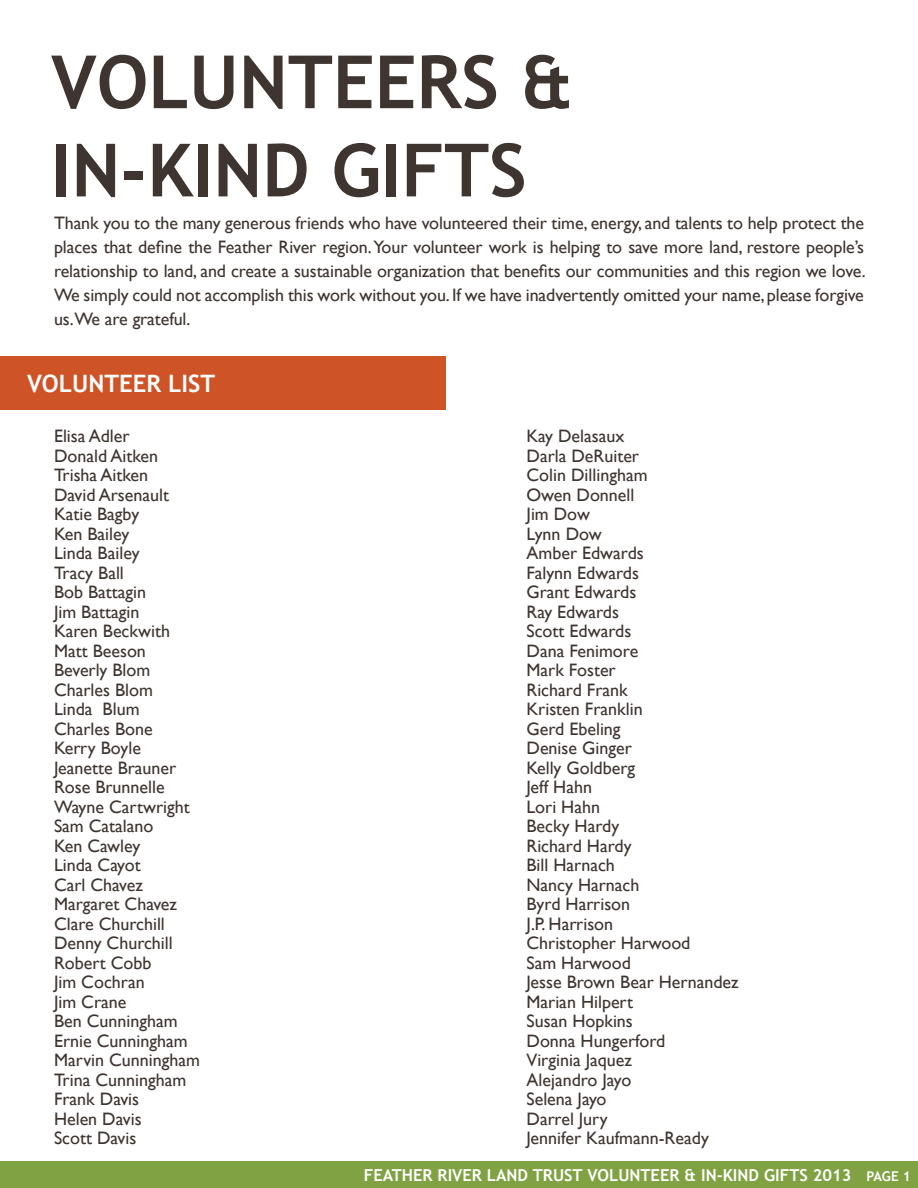
<style>
.page{position:relative;width:918px;height:1188px;background:#fff}
.page>*{position:absolute;margin:0;border:0;box-sizing:border-box;transform-origin:0 0}
.t1{font:700 73.5px "Trebuchet MS";color:#3e3430}
.t2{font:700 24px "Trebuchet MS";color:#fff}
.Paragraph_Style_4{font:18px "Gill Sans";color:#3e3430}
.Paragraph_Style_1{font:18px/24px "Gill Sans";letter-spacing:-.005em;color:#3e3430;text-align:justify}
.t3{font:700 16.5px "Trebuchet MS";color:#fff}
.s1{font-size:13.5px}
</style>
<div class="page">
<div style="left:0;top:356px;width:446px;height:54px;background:#ce5427"></div>
<div style="left:0;top:1161px;width:918px;height:27px;background:#80a243"></div>
<p class="t1" style="left:51px;top:36px;width:523px">VOLUNTEERS &amp;</p>
<p class="t1" style="left:51px;top:124px;width:477px">IN-KIND GIFTS</p>
<p class="Paragraph_Style_1" style="left:54px;top:211px;width:813px">Thank you to the many generous friends who have volunteered their time, energy, and talents to help protect the places that define the Feather River region. Your volunteer work is helping to save more land, restore people’s relationship to land, and create a sustainable organization that benefits our communities and this region we love.<br>We simply could not accomplish this work without you. If we have inadvertently omitted your name, please forgive us.We are grateful.</p>
<p class="t2" style="left:27px;top:368px;width:190px">VOLUNTEER LIST</p>
<p class="Paragraph_Style_4" style="left:54px;top:426px;width:77px">Elisa Adler</p>
<p class="Paragraph_Style_4" style="left:54px;top:445px;width:106px">Donald Aitken</p>
<p class="Paragraph_Style_4" style="left:54px;top:465px;width:96px">Trisha Aitken</p>
<p class="Paragraph_Style_4" style="left:54px;top:484px;width:117px">David Arsenault</p>
<p class="Paragraph_Style_4" style="left:54px;top:504px;width:87px">Katie Bagby</p>
<p class="Paragraph_Style_4" style="left:54px;top:523px;width:77px">Ken Bailey</p>
<p class="Paragraph_Style_4" style="left:54px;top:543px;width:87px">Linda Bailey</p>
<p class="Paragraph_Style_4" style="left:54px;top:562px;width:71px">Tracy Ball</p>
<p class="Paragraph_Style_4" style="left:54px;top:582px;width:94px">Bob Battagin</p>
<p class="Paragraph_Style_4" style="left:54px;top:601px;width:87px">Jim Battagin</p>
<p class="Paragraph_Style_4" style="left:54px;top:621px;width:118px">Karen Beckwith</p>
<p class="Paragraph_Style_4" style="left:54px;top:640px;width:93px">Matt Beeson</p>
<p class="Paragraph_Style_4" style="left:54px;top:660px;width:98px">Beverly Blom</p>
<p class="Paragraph_Style_4" style="left:54px;top:679px;width:100px">Charles Blom</p>
<p class="Paragraph_Style_4" style="left:54px;top:699px;width:87px">Linda Blum</p>
<p class="Paragraph_Style_4" style="left:54px;top:718px;width:100px">Charles Bone</p>
<p class="Paragraph_Style_4" style="left:54px;top:738px;width:89px">Kerry Boyle</p>
<p class="Paragraph_Style_4" style="left:54px;top:757px;width:124px">Jeanette Brauner</p>
<p class="Paragraph_Style_4" style="left:54px;top:777px;width:112px">Rose Brunnelle</p>
<p class="Paragraph_Style_4" style="left:54px;top:796px;width:137px">Wayne Cartwright</p>
<p class="Paragraph_Style_4" style="left:54px;top:816px;width:101px">Sam Catalano</p>
<p class="Paragraph_Style_4" style="left:54px;top:835px;width:88px">Ken Cawley</p>
<p class="Paragraph_Style_4" style="left:54px;top:855px;width:88px">Linda Cayot</p>
<p class="Paragraph_Style_4" style="left:54px;top:874px;width:90px">Carl Chavez</p>
<p class="Paragraph_Style_4" style="left:54px;top:894px;width:125px">Margaret Chavez</p>
<p class="Paragraph_Style_4" style="left:54px;top:913px;width:112px">Clare Churchill</p>
<p class="Paragraph_Style_4" style="left:54px;top:933px;width:120px">Denny Churchill</p>
<p class="Paragraph_Style_4" style="left:54px;top:952px;width:99px">Robert Cobb</p>
<p class="Paragraph_Style_4" style="left:54px;top:972px;width:92px">Jim Cochran</p>
<p class="Paragraph_Style_4" style="left:54px;top:991px;width:74px">Jim Crane</p>
<p class="Paragraph_Style_4" style="left:54px;top:1011px;width:125px">Ben Cunningham</p>
<p class="Paragraph_Style_4" style="left:54px;top:1030px;width:135px">Ernie Cunningham</p>
<p class="Paragraph_Style_4" style="left:54px;top:1050px;width:148px">Marvin Cunningham</p>
<p class="Paragraph_Style_4" style="left:54px;top:1069px;width:134px">Trina Cunningham</p>
<p class="Paragraph_Style_4" style="left:54px;top:1089px;width:87px">Frank Davis</p>
<p class="Paragraph_Style_4" style="left:54px;top:1108px;width:89px">Helen Davis</p>
<p class="Paragraph_Style_4" style="left:54px;top:1128px;width:84px">Scott Davis</p>
<p class="Paragraph_Style_4" style="left:526px;top:426px;width:100px">Kay Delasaux</p>
<p class="Paragraph_Style_4" style="left:526px;top:445px;width:114px">Darla DeRuiter</p>
<p class="Paragraph_Style_4" style="left:526px;top:465px;width:123px">Colin Dillingham</p>
<p class="Paragraph_Style_4" style="left:526px;top:484px;width:109px">Owen Donnell</p>
<p class="Paragraph_Style_4" style="left:526px;top:504px;width:65px">Jim Dow</p>
<p class="Paragraph_Style_4" style="left:526px;top:523px;width:77px">Lynn Dow</p>
<p class="Paragraph_Style_4" style="left:526px;top:543px;width:119px">Amber Edwards</p>
<p class="Paragraph_Style_4" style="left:526px;top:562px;width:114px">Falynn Edwards</p>
<p class="Paragraph_Style_4" style="left:526px;top:582px;width:111px">Grant Edwards</p>
<p class="Paragraph_Style_4" style="left:526px;top:601px;width:94px">Ray Edwards</p>
<p class="Paragraph_Style_4" style="left:526px;top:621px;width:106px">Scott Edwards</p>
<p class="Paragraph_Style_4" style="left:526px;top:640px;width:113px">Dana Fenimore</p>
<p class="Paragraph_Style_4" style="left:526px;top:660px;width:91px">Mark Foster</p>
<p class="Paragraph_Style_4" style="left:526px;top:679px;width:103px">Richard Frank</p>
<p class="Paragraph_Style_4" style="left:526px;top:699px;width:118px">Kristen Franklin</p>
<p class="Paragraph_Style_4" style="left:526px;top:718px;width:96px">Gerd Ebeling</p>
<p class="Paragraph_Style_4" style="left:526px;top:738px;width:107px">Denise Ginger</p>
<p class="Paragraph_Style_4" style="left:526px;top:757px;width:110px">Kelly Goldberg</p>
<p class="Paragraph_Style_4" style="left:526px;top:777px;width:67px">Jeff Hahn</p>
<p class="Paragraph_Style_4" style="left:526px;top:796px;width:75px">Lori Hahn</p>
<p class="Paragraph_Style_4" style="left:526px;top:816px;width:94px">Becky Hardy</p>
<p class="Paragraph_Style_4" style="left:526px;top:835px;width:107px">Richard Hardy</p>
<p class="Paragraph_Style_4" style="left:526px;top:855px;width:90px">Bill Harnach</p>
<p class="Paragraph_Style_4" style="left:526px;top:874px;width:115px">Nancy Harnach</p>
<p class="Paragraph_Style_4" style="left:526px;top:894px;width:105px">Byrd Harrison</p>
<p class="Paragraph_Style_4" style="left:526px;top:913px;width:88px">J.P. Harrison</p>
<p class="Paragraph_Style_4" style="left:526px;top:933px;width:165px">Christopher Harwood</p>
<p class="Paragraph_Style_4" style="left:526px;top:952px;width:106px">Sam Harwood</p>
<p class="Paragraph_Style_4" style="left:526px;top:972px;width:214px">Jesse Brown Bear Hernandez</p>
<p class="Paragraph_Style_4" style="left:526px;top:991px;width:108px">Marian Hilpert</p>
<p class="Paragraph_Style_4" style="left:526px;top:1011px;width:108px">Susan Hopkins</p>
<p class="Paragraph_Style_4" style="left:526px;top:1030px;width:140px">Donna Hungerford</p>
<p class="Paragraph_Style_4" style="left:526px;top:1050px;width:107px">Virginia Jaquez</p>
<p class="Paragraph_Style_4" style="left:526px;top:1069px;width:106px">Alejandro Jayo</p>
<p class="Paragraph_Style_4" style="left:526px;top:1089px;width:82px">Selena Jayo</p>
<p class="Paragraph_Style_4" style="left:526px;top:1108px;width:83px">Darrel Jury</p>
<p class="Paragraph_Style_4" style="left:526px;top:1128px;width:184px">Jennifer Kaufmann-Ready</p>
<p class="t3" style="left:364px;top:1165px;width:548px">FEATHER RIVER LAND TRUST VOLUNTEER &amp; IN-KIND GIFTS 2013 <span class="s1">PAGE 1</span></p>
</div>
